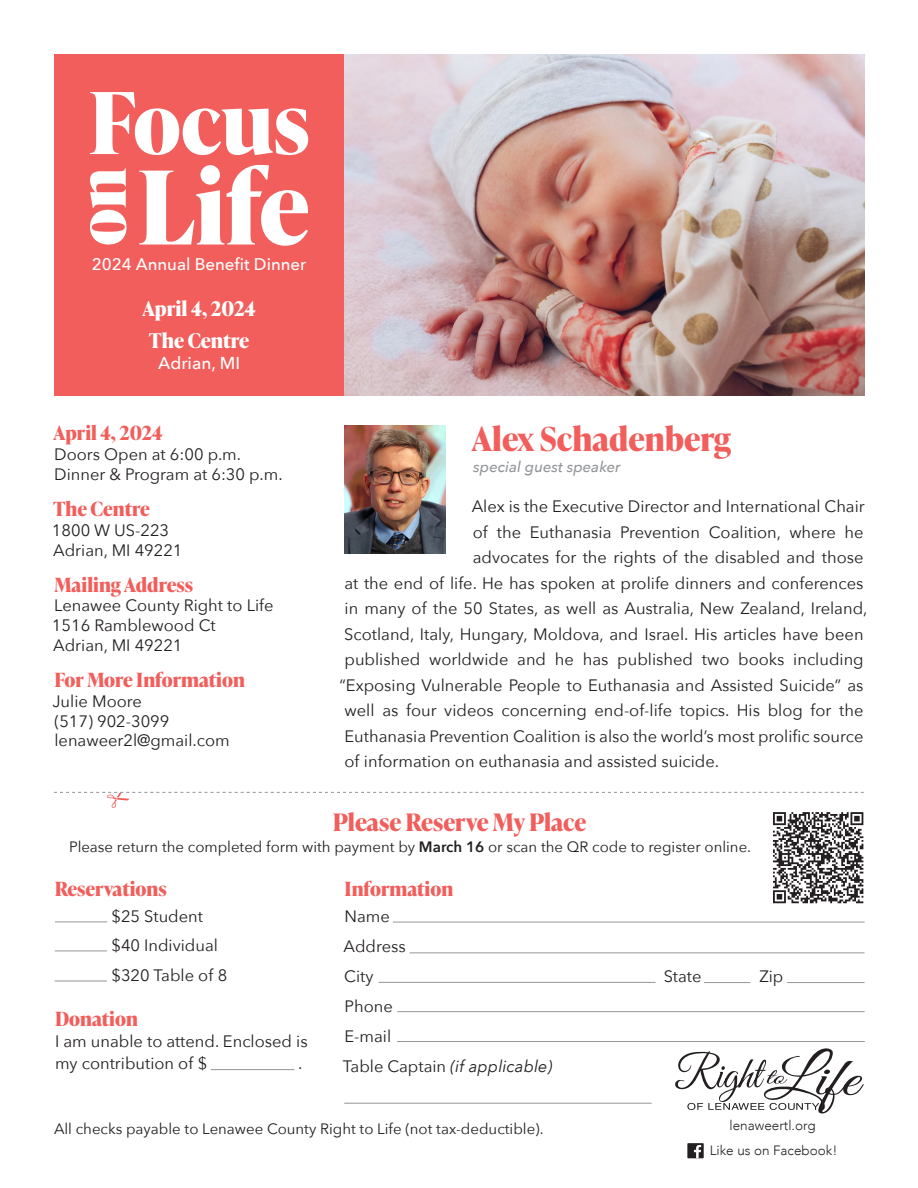
<style>
.page{position:relative;width:918px;height:1188px;background:#fff}
.page>*{position:absolute;margin:0;border:0;box-sizing:border-box;transform-origin:0 0}
.t1{font:700 33px "Ivy Presto Headline";color:#f15e5b}
.t2{font:700 24px "Ivy Presto Headline";color:#f15e5b}
.t3{font:700 20.25px "Ivy Presto Headline";color:#fff}
.t4{font:700 19.5px "Ivy Presto Headline";color:#f15e5b}
.t5{font:500 17.25px "Avenir Next";color:#fff}
.t6{font:500 16.8px "Avenir Next";color:#fff}
.t7{font:16.5px/22.5px "Avenir Next";color:#231f20}
.t8{font:italic 16.5px "Avenir Next";color:#231f20}
.t9{font:15px "Avenir Next";color:#231f20}
.t10{font:italic 500 15px "Avenir Next";color:#939598}
.t11{font:300 13.5px "Avenir";color:#231f20}
.s1{font-weight:600}
.s2{font-style:normal}
</style>
<div class="page">
<div style="left:54px;top:54px;width:290px;height:342px;background:#f15e5b"></div>
<img style="left:344px;top:425px;width:102px;height:129px">
<svg style="left:54px;top:792px;width:810px;height:16px"></svg>
<hr style="left:55px;top:922px;width:52px;height:1px;background:#939598">
<hr style="left:55px;top:951px;width:52px;height:1px;background:#939598">
<hr style="left:393px;top:922px;width:472px;height:1px;background:#939598">
<hr style="left:410px;top:953px;width:455px;height:1px;background:#939598">
<hr style="left:378px;top:982px;width:278px;height:1px;background:#939598">
<hr style="left:704px;top:982px;width:46px;height:1px;background:#939598">
<hr style="left:787px;top:982px;width:78px;height:1px;background:#939598">
<hr style="left:397px;top:1011px;width:468px;height:1px;background:#939598">
<hr style="left:397px;top:1041px;width:468px;height:1px;background:#939598">
<hr style="left:344px;top:1103px;width:308px;height:1px;background:#939598">
<hr style="left:211px;top:1069px;width:84px;height:1px;background:#939598">
<hr style="left:55px;top:981px;width:52px;height:1px;background:#939598">
<svg style="left:90px;top:92px;width:218px;height:63px"></svg>
<svg style="left:90px;top:168px;width:37px;height:77px"></svg>
<svg style="left:139px;top:165px;width:169px;height:81px"></svg>
<img style="left:344px;top:54px;width:521px;height:342px">
<div style="left:687px;top:1143px;width:17px;height:15px;background:#231f20"></div>
<svg style="left:694px;top:1145px;width:7px;height:13px"></svg>
<svg style="left:675px;top:1048px;width:189px;height:65px"></svg>
<img style="left:757px;top:798px;width:107px;height:106px">
<p class="t6" style="left:92px;top:250px;width:216px">2024 Annual Benefit Dinner</p>
<p class="t3" style="left:142px;top:294px;width:115px">April 4, 2024</p>
<p class="t3" style="left:149px;top:326px;width:102px">The Centre</p>
<p class="t5" style="left:158px;top:348px;width:83px">Adrian, MI</p>
<p class="t4" style="left:54px;top:419px;width:111px">April 4, 2024</p>
<p class="t7" style="left:54px;top:442px;width:188px">Doors Open at 6:00 p.m.</p>
<p class="t7" style="left:54px;top:462px;width:230px">Dinner &amp; Program at 6:30 p.m.</p>
<p class="t4" style="left:53px;top:495px;width:98px">The Centre</p>
<p class="t7" style="left:52px;top:518px;width:119px">1800 W US-223</p>
<p class="t7" style="left:53px;top:538px;width:131px">Adrian, MI 49221</p>
<p class="t4" style="left:55px;top:570px;width:140px">Mailing Address</p>
<p class="t7" style="left:54px;top:594px;width:221px">Lenawee County Right to Life</p>
<p class="t7" style="left:52px;top:613px;width:165px">1516 Ramblewood Ct</p>
<p class="t7" style="left:53px;top:633px;width:131px">Adrian, MI 49221</p>
<p class="t4" style="left:54px;top:666px;width:192px">For More Information</p>
<p class="t7" style="left:53px;top:689px;width:91px">Julie Moore</p>
<p class="t7" style="left:54px;top:709px;width:117px">(517) 902-3099</p>
<p class="t7" style="left:54px;top:729px;width:177px">lenaweer2l@gmail.com</p>
<p class="t1" style="left:472px;top:415px;width:261px">Alex Schadenberg</p>
<p class="t10" style="left:473px;top:454px;width:149px">special guest speaker</p>
<p class="t7" style="left:472px;top:495px;width:395px">Alex is the Executive Director and International Chair</p>
<p class="t7" style="left:473px;top:520px;width:392px">of the Euthanasia Prevention Coalition, where he</p>
<p class="t7" style="left:473px;top:546px;width:392px">advocates for the rights of the disabled and those</p>
<p class="t7" style="left:345px;top:571px;width:521px">at the end of life. He has spoken at prolife dinners and conferences</p>
<p class="t7" style="left:345px;top:597px;width:524px">in many of the 50 States, as well as Australia, New Zealand, Ireland,</p>
<p class="t7" style="left:344px;top:622px;width:521px">Scotland, Italy, Hungary, Moldova, and Israel. His articles have been</p>
<p class="t7" style="left:345px;top:648px;width:521px">published worldwide and he has published two books including</p>
<p class="t7" style="left:340px;top:673px;width:525px">“Exposing Vulnerable People to Euthanasia and Assisted Suicide” as</p>
<p class="t7" style="left:345px;top:699px;width:520px">well as four videos concerning end-of-life topics. His blog for the</p>
<p class="t7" style="left:344px;top:724px;width:521px">Euthanasia Prevention Coalition is also the world’s most prolific source</p>
<p class="t7" style="left:345px;top:750px;width:376px">of information on euthanasia and assisted suicide.</p>
<p class="t2" style="left:333px;top:805px;width:255px">Please Reserve My Place</p>
<p class="t9" style="left:69px;top:835px;width:684px">Please return the completed form with payment by <span class="s1">March 16</span> or scan the QR code to register online.</p>
<p class="t4" style="left:55px;top:875px;width:113px">Reservations</p>
<p class="t4" style="left:345px;top:875px;width:110px">Information</p>
<p class="t7" style="left:344px;top:904px;width:47px">Name</p>
<p class="t7" style="left:343px;top:934px;width:64px">Address</p>
<p class="t7" style="left:344px;top:964px;width:31px">City</p>
<p class="t7" style="left:664px;top:964px;width:39px">State</p>
<p class="t7" style="left:759px;top:964px;width:26px">Zip</p>
<p class="t7" style="left:344px;top:994px;width:50px">Phone</p>
<p class="t7" style="left:344px;top:1024px;width:48px">E-mail</p>
<p class="t8" style="left:343px;top:1052px;width:211px"><span class="s2">Table Captain</span> (if applicable)</p>
<p class="t7" style="left:111px;top:904px;width:93px">$25 Student</p>
<p class="t7" style="left:111px;top:934px;width:108px">$40 Individual</p>
<p class="t7" style="left:111px;top:963px;width:117px">$320 Table of 8</p>
<p class="t4" style="left:55px;top:1005px;width:84px">Donation</p>
<p class="t7" style="left:55px;top:1029px;width:254px">I am unable to attend. Enclosed is my contribution of $</p>
<p class="t7" style="left:298px;top:1052px;width:6px">.</p>
<p class="t9" style="left:54px;top:1116px;width:491px">All checks payable to Lenawee County Right to Life (not tax-deductible).</p>
<p class="t11" style="left:730px;top:1117px;width:88px">lenaweertl.org</p>
<p class="t11" style="left:710px;top:1143px;width:129px">Like us on Facebook!</p>
</div>
